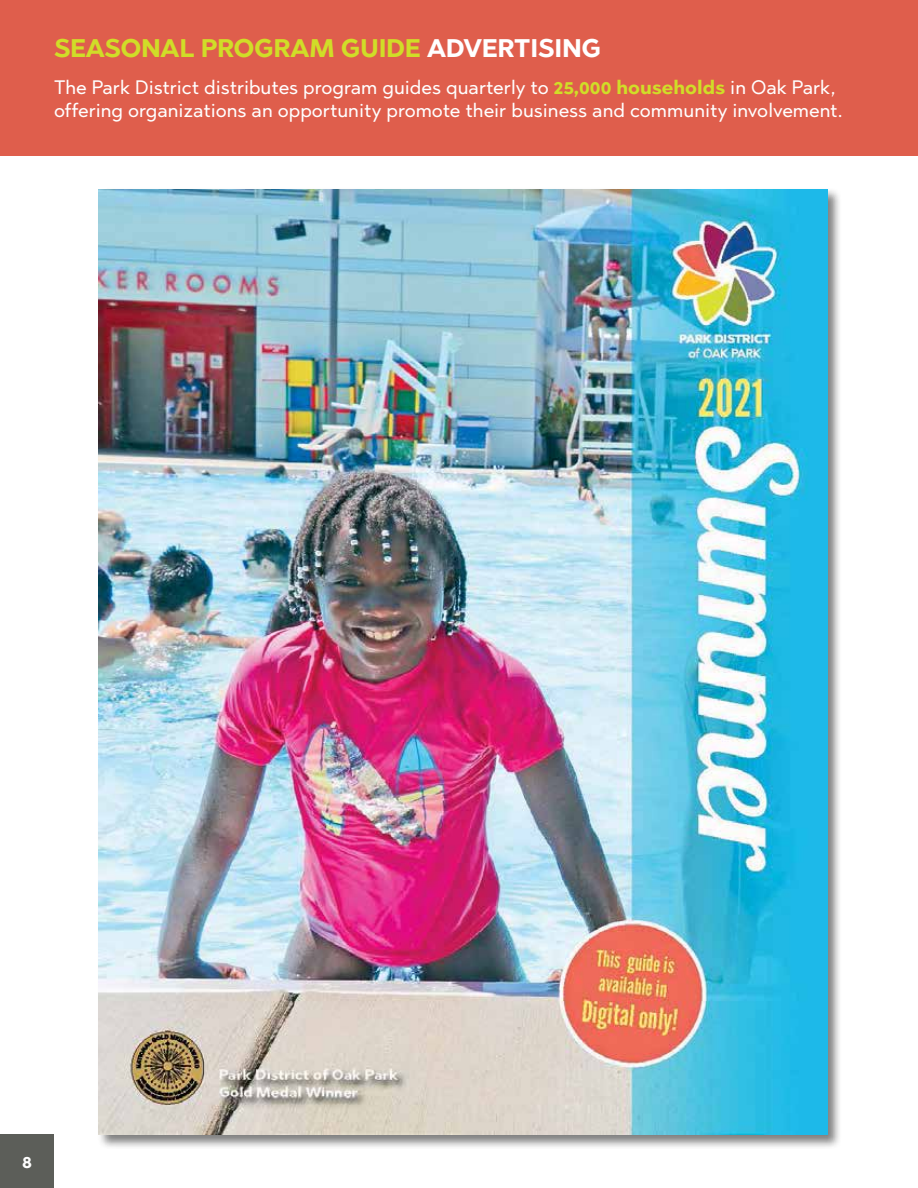
<style>
.page{position:relative;width:918px;height:1188px;background:#fff}
.page>*{position:absolute;margin:0;border:0;box-sizing:border-box;transform-origin:0 0}
.t1{font:700 25.5px "Abrade";color:#d0dd28}
.t2{font:19.5px/23.4px "Abrade";color:#fff}
.t3{font:700 18px "Abrade";color:#fff}
.s1{color:#fff}
.s2{font-weight:700;color:#d0dd28}
</style>
<div class="page">
<hr style="left:917px;top:1134px;width:1px;height:54px;background:#f7d8cc">
<div style="left:0;top:0;width:918px;height:156px;background:#df5e4c"></div>
<div style="left:98px;top:188px;width:744px;height:961px;background:#000;opacity:.5"></div>
<img style="left:99px;top:189px;width:728px;height:945px">
<div style="left:0;top:1134px;width:54px;height:54px;background:#5c5e59"></div>
<h1 class="t1" style="left:54px;top:31px;width:548px">SEASONAL PROGRAM GUIDE <span class="s1">ADVERTISING</span></h1>
<p class="t2" style="left:54px;top:75px;width:790px">The Park District distributes program guides quarterly to <span class="s2">25,000 households</span> in Oak Park, offering organizations an opportunity promote their business and community involvement.</p>
<p class="t3" style="left:22px;top:1149px;width:11px">8</p>
</div>
